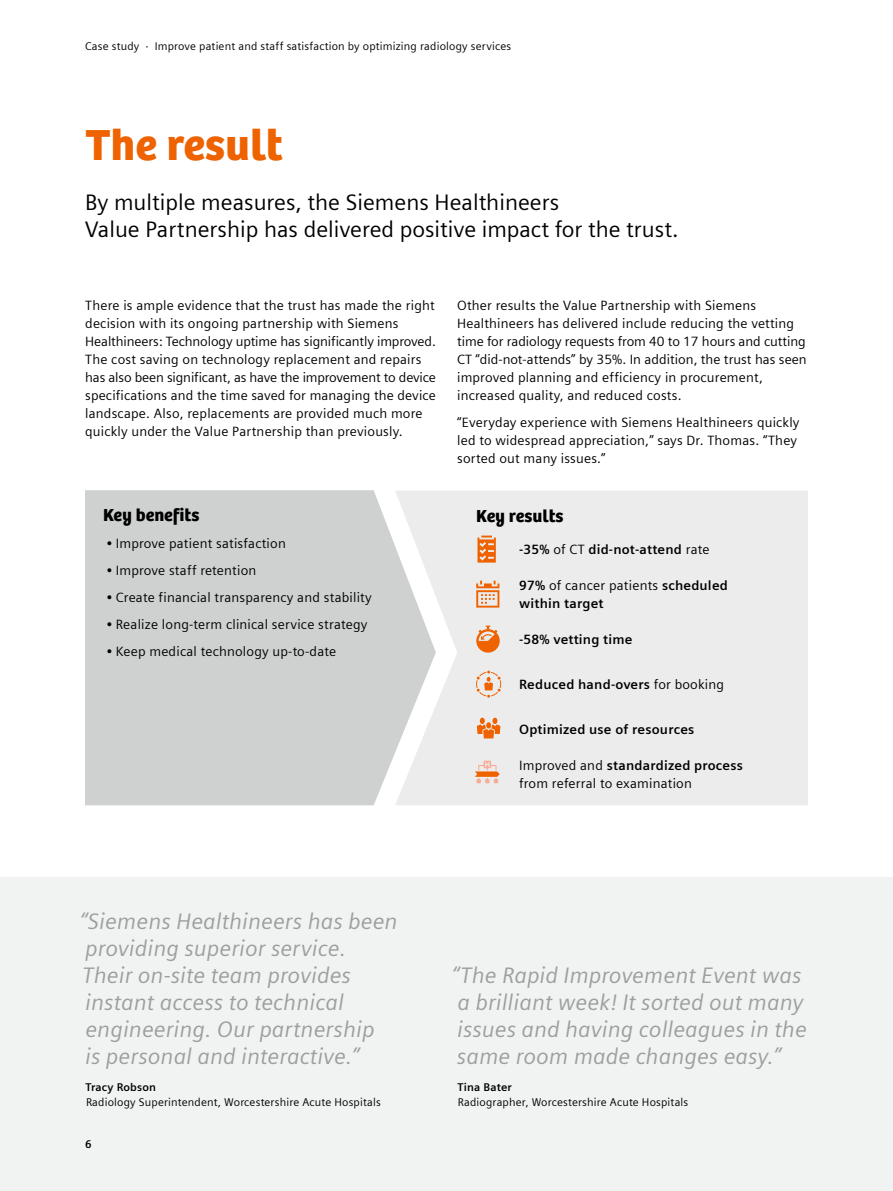
<style>
.page{position:relative;width:893px;height:1191px;background:#fff}
.page>*{position:absolute;margin:0;border:0;box-sizing:border-box;transform-origin:0 0}
.t1{font:45px "SH Bree Headline Regular";color:#ee6300}
.t2{font:italic 22.5px/27px "Siemens Sans";color:#9d9e9e}
.t3{font:22.5px/27px "Siemens Sans";color:#000}
.t4{font:18px "SH Bree Headline Regular";color:#000}
.t5{font:13.5px/18px "Siemens Sans";letter-spacing:.015em;color:#000}
.t6{font:700 13.5px/18px "Siemens Sans";letter-spacing:.015em;color:#000}
.t7{font:11.25px "Siemens Sans";letter-spacing:.015em;color:#000}
.t8{font:700 11.25px "Siemens Sans";letter-spacing:.015em;color:#000}
.s1{font-weight:400}
.s2{font-weight:700}
</style>
<div class="page">
<div style="left:0;top:877px;width:893px;height:314px;background:#f1f2f2"></div>
<div style="left:436px;top:491px;width:372px;height:314px;background:#ececec"></div>
<div style="left:85px;top:490px;width:351px;height:315px;background:#cfd0d0"></div>
<svg style="left:477px;top:535px;width:19px;height:27px"></svg>
<svg style="left:476px;top:580px;width:23px;height:27px"></svg>
<svg style="left:476px;top:670px;width:25px;height:27px"></svg>
<svg style="left:475px;top:760px;width:25px;height:23px"></svg>
<svg style="left:476px;top:625px;width:24px;height:27px"></svg>
<svg style="left:477px;top:717px;width:23px;height:21px"></svg>
<p class="t7" style="left:85px;top:38px;width:428px">Case study · Improve patient and staff satisfaction by optimizing radiology services</p>
<h1 class="t1" style="left:85px;top:110px;width:199px">The result</h1>
<h2 class="t3" style="left:85px;top:187px;width:595px">By multiple measures, the Siemens Healthineers<br>Value Partnership has delivered positive impact for the trust.</h2>
<p class="t5" style="left:85px;top:295px;width:352px">There is ample evidence that the trust has made the right decision with its ongoing partnership with Siemens Healthineers: Technology uptime has significantly improved.<br>The cost saving on technology replacement and repairs has also been significant, as have the improvement to device specifications and the time saved for managing the device landscape. Also, replacements are provided much more quickly under the Value Partnership than previously.</p>
<p class="t5" style="left:457px;top:295px;width:351px">Other results the Value Partnership with Siemens Healthineers has delivered include reducing the vetting time for radiology requests from 40 to 17 hours and cutting CT “did-not-attends” by 35%. In addition, the trust has seen improved planning and efficiency in procurement, increased quality, and reduced costs.</p>
<p class="t5" style="left:457px;top:412px;width:344px">“Everyday experience with Siemens Healthineers quickly led to widespread appreciation,” says Dr. Thomas. “They sorted out many issues.”</p>
<h3 class="t4" style="left:103px;top:501px;width:98px">Key benefits</h3>
<p class="t5" style="left:106px;top:533px;width:181px">• Improve patient satisfaction</p>
<p class="t5" style="left:106px;top:560px;width:152px">• Improve staff retention</p>
<p class="t5" style="left:106px;top:587px;width:267px">• Create financial transparency and stability</p>
<p class="t5" style="left:106px;top:614px;width:263px">• Realize long-term clinical service strategy</p>
<p class="t5" style="left:106px;top:641px;width:231px">• Keep medical technology up-to-date</p>
<h2 class="t2" style="left:80px;top:906px;width:319px">“Siemens Healthineers has been providing superior service.<br>Their on-site team provides instant access to technical engineering. Our partnership<br>is personal and interactive.”</h2>
<p class="t8" style="left:85px;top:1078px;width:72px">Tracy Robson</p>
<p class="t7" style="left:86px;top:1093px;width:296px">Radiology Superintendent, Worcestershire Acute Hospitals</p>
<p class="t8" style="left:85px;top:1135px;width:8px">6</p>
<h3 class="t4" style="left:476px;top:501px;width:89px">Key results</h3>
<p class="t6" style="left:519px;top:539px;width:192px">-35% <span class="s1">of CT</span> did-not-attend <span class="s1">rate</span></p>
<p class="t6" style="left:519px;top:575px;width:210px">97% <span class="s1">of cancer patients</span> scheduled within target</p>
<p class="t6" style="left:519px;top:629px;width:115px">-58% vetting time</p>
<p class="t6" style="left:519px;top:674px;width:207px">Reduced hand-overs <span class="s1">for booking</span></p>
<p class="t6" style="left:519px;top:720px;width:177px">Optimized use of resources</p>
<p class="t5" style="left:519px;top:755px;width:225px">Improved and <span class="s2">standardized process </span>from referral to examination</p>
<h2 class="t2" style="left:452px;top:960px;width:356px">“The Rapid Improvement Event was a brilliant week! It sorted out many issues and having colleagues in the same room made changes easy.”</h2>
<p class="t8" style="left:457px;top:1078px;width:56px">Tina Bater</p>
<p class="t7" style="left:458px;top:1093px;width:232px">Radiographer, Worcestershire Acute Hospitals</p>
</div>
